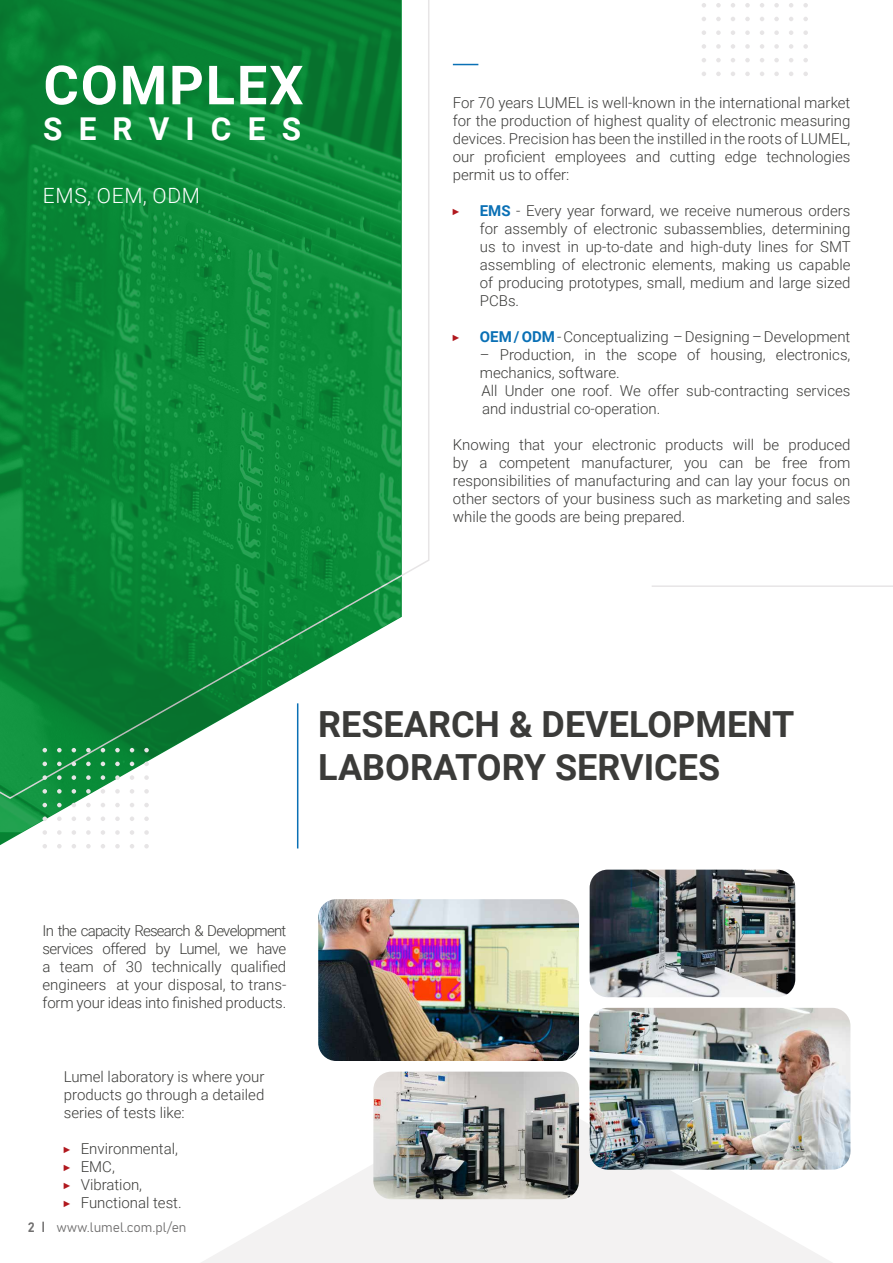
<style>
.page{position:relative;width:893px;height:1263px;background:#fff}
.page>*{position:absolute;margin:0;border:0;box-sizing:border-box;transform-origin:0 0}
.t1{font:700 54px "Roboto";letter-spacing:.035em;color:#fff}
.t2{font:700 36px/43.2px "Roboto";color:#3b3b39}
.t3{font:700 31.5px "Roboto";letter-spacing:.515em;color:#fff}
.t4{font:300 21px "Roboto";letter-spacing:.035em;color:#fff}
.t5{font:300 15px/18px "Roboto";color:#3b3b39;text-align:justify}
.t6{font:13.5px "Bahnschrift";color:#706f6f}
.s1{font-family:"Arial Narrow";font-weight:400;font-size:9px;color:#b1191f}
.s2{font-weight:700;color:#0a70b5}
</style>
<div class="page">
<svg style="left:42px;top:1222px;width:2px;height:10px"></svg>
<hr style="left:652px;top:585px;width:241px;height:2px;background:#e7e5e6">
<svg style="left:201px;top:1082px;width:631px;height:181px;fill:#f3f2f2"></svg>
<img style="left:590px;top:870px;width:205px;height:127px">
<img style="left:318px;top:899px;width:261px;height:162px">
<svg style="left:401px;top:0;width:29px;height:618px"></svg>
<svg style="left:453px;top:64px;width:25px;height:1px"></svg>
<img style="left:0;top:0;width:401px;height:832px">
<img style="left:373px;top:1071px;width:206px;height:128px">
<svg style="left:702px;top:72px;width:4px;height:4px"></svg>
<svg style="left:716px;top:72px;width:5px;height:4px"></svg>
<svg style="left:731px;top:72px;width:4px;height:4px"></svg>
<svg style="left:745px;top:72px;width:5px;height:4px"></svg>
<svg style="left:760px;top:72px;width:4px;height:4px"></svg>
<svg style="left:774px;top:72px;width:5px;height:4px"></svg>
<svg style="left:789px;top:72px;width:4px;height:4px"></svg>
<svg style="left:803px;top:72px;width:5px;height:4px"></svg>
<svg style="left:702px;top:58px;width:4px;height:4px"></svg>
<svg style="left:716px;top:58px;width:5px;height:4px"></svg>
<svg style="left:731px;top:58px;width:4px;height:4px"></svg>
<svg style="left:745px;top:58px;width:5px;height:4px"></svg>
<svg style="left:760px;top:58px;width:4px;height:4px"></svg>
<svg style="left:774px;top:58px;width:5px;height:4px"></svg>
<svg style="left:789px;top:58px;width:4px;height:4px"></svg>
<svg style="left:803px;top:58px;width:5px;height:4px"></svg>
<svg style="left:702px;top:44px;width:4px;height:5px"></svg>
<svg style="left:716px;top:44px;width:5px;height:5px"></svg>
<svg style="left:731px;top:44px;width:4px;height:5px"></svg>
<svg style="left:745px;top:44px;width:5px;height:5px"></svg>
<svg style="left:760px;top:44px;width:4px;height:5px"></svg>
<svg style="left:774px;top:44px;width:5px;height:5px"></svg>
<svg style="left:789px;top:44px;width:4px;height:5px"></svg>
<svg style="left:803px;top:44px;width:5px;height:5px"></svg>
<svg style="left:702px;top:30px;width:4px;height:5px"></svg>
<svg style="left:716px;top:30px;width:5px;height:5px"></svg>
<svg style="left:731px;top:30px;width:4px;height:5px"></svg>
<svg style="left:745px;top:30px;width:5px;height:5px"></svg>
<svg style="left:760px;top:30px;width:4px;height:5px"></svg>
<svg style="left:774px;top:30px;width:5px;height:5px"></svg>
<svg style="left:789px;top:30px;width:4px;height:5px"></svg>
<svg style="left:803px;top:30px;width:5px;height:5px"></svg>
<svg style="left:702px;top:17px;width:4px;height:4px"></svg>
<svg style="left:716px;top:17px;width:5px;height:4px"></svg>
<svg style="left:731px;top:17px;width:4px;height:4px"></svg>
<svg style="left:745px;top:17px;width:5px;height:4px"></svg>
<svg style="left:760px;top:17px;width:4px;height:4px"></svg>
<svg style="left:774px;top:17px;width:5px;height:4px"></svg>
<svg style="left:789px;top:17px;width:4px;height:4px"></svg>
<svg style="left:803px;top:17px;width:5px;height:4px"></svg>
<svg style="left:702px;top:3px;width:4px;height:5px"></svg>
<svg style="left:716px;top:3px;width:5px;height:5px"></svg>
<svg style="left:731px;top:3px;width:4px;height:5px"></svg>
<svg style="left:745px;top:3px;width:5px;height:5px"></svg>
<svg style="left:760px;top:3px;width:4px;height:5px"></svg>
<svg style="left:774px;top:3px;width:5px;height:5px"></svg>
<svg style="left:789px;top:3px;width:4px;height:5px"></svg>
<svg style="left:803px;top:3px;width:5px;height:5px"></svg>
<svg style="left:43px;top:844px;width:4px;height:4px"></svg>
<svg style="left:57px;top:844px;width:5px;height:4px"></svg>
<svg style="left:72px;top:844px;width:4px;height:4px"></svg>
<svg style="left:86px;top:844px;width:5px;height:4px"></svg>
<svg style="left:101px;top:844px;width:4px;height:4px"></svg>
<svg style="left:115px;top:844px;width:5px;height:4px"></svg>
<svg style="left:130px;top:844px;width:4px;height:4px"></svg>
<svg style="left:144px;top:844px;width:5px;height:4px"></svg>
<svg style="left:43px;top:830px;width:4px;height:5px"></svg>
<svg style="left:57px;top:830px;width:5px;height:5px"></svg>
<svg style="left:72px;top:830px;width:4px;height:5px"></svg>
<svg style="left:86px;top:830px;width:5px;height:5px"></svg>
<svg style="left:101px;top:830px;width:4px;height:5px"></svg>
<svg style="left:115px;top:830px;width:5px;height:5px"></svg>
<svg style="left:130px;top:830px;width:4px;height:5px"></svg>
<svg style="left:144px;top:830px;width:5px;height:5px"></svg>
<svg style="left:43px;top:816px;width:4px;height:5px"></svg>
<svg style="left:57px;top:816px;width:5px;height:5px"></svg>
<svg style="left:72px;top:816px;width:4px;height:5px"></svg>
<svg style="left:86px;top:816px;width:5px;height:5px"></svg>
<svg style="left:101px;top:816px;width:4px;height:5px"></svg>
<svg style="left:115px;top:816px;width:5px;height:5px"></svg>
<svg style="left:130px;top:816px;width:4px;height:5px"></svg>
<svg style="left:144px;top:816px;width:5px;height:5px"></svg>
<svg style="left:43px;top:803px;width:4px;height:4px"></svg>
<svg style="left:57px;top:803px;width:5px;height:4px"></svg>
<svg style="left:72px;top:803px;width:4px;height:4px"></svg>
<svg style="left:86px;top:803px;width:5px;height:4px"></svg>
<svg style="left:101px;top:803px;width:4px;height:4px"></svg>
<svg style="left:115px;top:803px;width:5px;height:4px"></svg>
<svg style="left:130px;top:803px;width:4px;height:4px"></svg>
<svg style="left:144px;top:803px;width:5px;height:4px"></svg>
<svg style="left:43px;top:789px;width:4px;height:5px"></svg>
<svg style="left:57px;top:789px;width:5px;height:5px"></svg>
<svg style="left:72px;top:789px;width:4px;height:5px"></svg>
<svg style="left:86px;top:789px;width:5px;height:5px"></svg>
<svg style="left:101px;top:789px;width:4px;height:5px"></svg>
<svg style="left:115px;top:789px;width:5px;height:5px"></svg>
<svg style="left:130px;top:789px;width:4px;height:5px"></svg>
<svg style="left:144px;top:789px;width:5px;height:5px"></svg>
<svg style="left:43px;top:775px;width:4px;height:5px"></svg>
<svg style="left:57px;top:775px;width:5px;height:5px"></svg>
<svg style="left:72px;top:775px;width:4px;height:5px"></svg>
<svg style="left:86px;top:775px;width:5px;height:5px"></svg>
<svg style="left:101px;top:775px;width:4px;height:5px"></svg>
<svg style="left:115px;top:775px;width:5px;height:5px"></svg>
<svg style="left:130px;top:775px;width:4px;height:5px"></svg>
<svg style="left:144px;top:775px;width:5px;height:5px"></svg>
<svg style="left:43px;top:762px;width:4px;height:4px"></svg>
<svg style="left:57px;top:762px;width:5px;height:4px"></svg>
<svg style="left:72px;top:762px;width:4px;height:4px"></svg>
<svg style="left:86px;top:762px;width:5px;height:4px"></svg>
<svg style="left:101px;top:762px;width:4px;height:4px"></svg>
<svg style="left:115px;top:762px;width:5px;height:4px"></svg>
<svg style="left:130px;top:762px;width:4px;height:4px"></svg>
<svg style="left:144px;top:762px;width:5px;height:4px"></svg>
<svg style="left:43px;top:748px;width:4px;height:4px"></svg>
<svg style="left:57px;top:748px;width:5px;height:4px"></svg>
<svg style="left:72px;top:748px;width:4px;height:4px"></svg>
<svg style="left:86px;top:748px;width:5px;height:4px"></svg>
<svg style="left:101px;top:748px;width:4px;height:4px"></svg>
<svg style="left:115px;top:748px;width:5px;height:4px"></svg>
<svg style="left:130px;top:748px;width:4px;height:4px"></svg>
<svg style="left:144px;top:748px;width:5px;height:4px"></svg>
<img style="left:590px;top:1008px;width:260px;height:162px">
<h1 class="t1" style="left:43px;top:47px;width:262px">COMPLEX</h1>
<h3 class="t3" style="left:43px;top:107px;width:259px">SERVICES</h3>
<h3 class="t4" style="left:43px;top:181px;width:159px">EMS, OEM, ODM</h3>
<p class="t5" style="left:453px;top:94px;width:399px">For 70 years LUMEL is well-known in the international market for the production of highest quality of electronic measuring devices. Precision has been the instilled in the roots of LUMEL, our proficient employees and cutting edge technologies permit us to offer:</p>
<p class="t5" style="left:480px;top:202px;width:372px;text-indent:-27px"><span class="s1">►</span> <span class="s2">EMS</span> - Every year forward, we receive numerous orders for assembly of electronic subassemblies, determining us to invest in up-to-date and high-duty lines for SMT assembling of electronic elements, making us capable of producing prototypes, small, medium and large sized PCBs.</p>
<p class="t5" style="left:453px;top:328px;width:399px"><span class="s1">►</span> <span class="s2">OEM / ODM</span> - Conceptualizing – Designing – Development</p>
<p class="t5" style="left:480px;top:346px;width:372px;text-align:left">– Production, in the scope of housing, electronics, mechanics, software.<br>All Under one roof. We offer sub-contracting services and industrial co-operation.</p>
<p class="t5" style="left:453px;top:436px;width:399px">Knowing that your electronic products will be produced by a competent manufacturer, you can be free from responsibilities of manufacturing and can lay your focus on other sectors of your business such as marketing and sales while the goods are being prepared.</p>
<h2 class="t2" style="left:318px;top:701px;width:478px">RESEARCH &amp; DEVELOPMENT<br>LABORATORY SERVICES</h2>
<p class="t5" style="left:43px;top:921px;width:245px">In the capacity Research &amp; Development services offered by Lumel, we have a team of 30 technically qualified engineers at your disposal, to trans&shy;form your ideas into finished products.</p>
<p class="t5" style="left:64px;top:1067px;width:202px">Lumel laboratory is where your products go through a detailed series of tests like:</p>
<p class="t5" style="left:64px;top:1139px;width:119px;text-align:left"><span class="s1">►</span> Environmental, <span class="s1">►</span> EMC,<br><span class="s1">►</span> Vibration,<br><span class="s1">►</span> Functional test.</p>
<p class="t6" style="left:28px;top:1217px;width:8px">2</p>
<p class="t6" style="left:56px;top:1217px;width:132px">www.lumel.com.pl/en</p>
</div>
